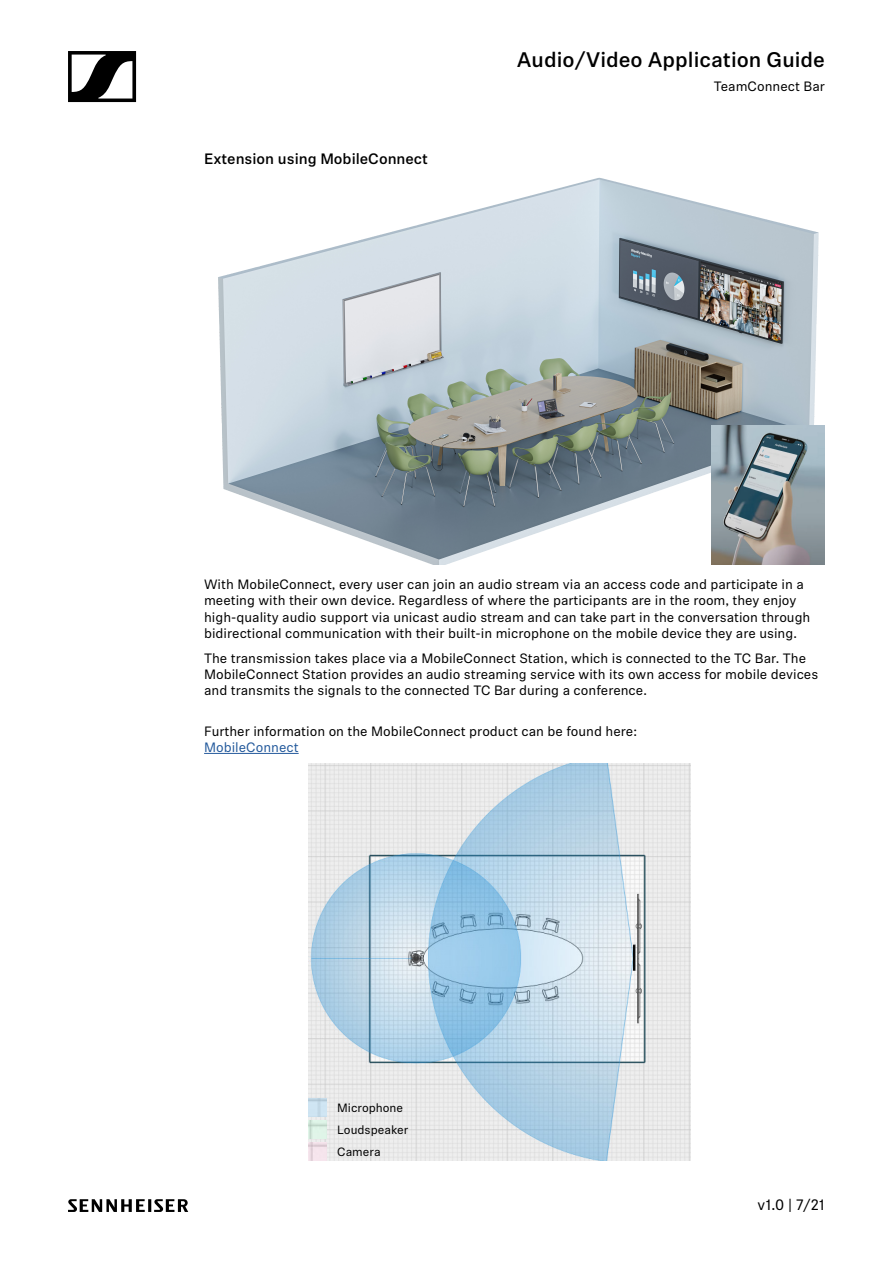
<style>
.page{position:relative;width:893px;height:1263px;background:#fff}
.page>*{position:absolute;margin:0;border:0;box-sizing:border-box;transform-origin:0 0}
.t1{font:500 21px "Sennheiser Neue";color:#000}
.t2{font:500 15px "Sennheiser Neue";color:#000}
.t3{font:15px "Sennheiser Neue";color:#000}
.t4{font:13.5px/16.2px "Sennheiser Neue";color:#000}
.t5{font:13.5px "Sennheiser Neue";color:#245a9c}
.t6{font:12px/22px "Sennheiser Neue";color:#000}
</style>
<div class="page">
<svg style="left:68px;top:51px;width:68px;height:51px"></svg>
<svg style="left:68px;top:1199px;width:120px;height:13px"></svg>
<hr style="left:204px;top:753px;width:95px;height:1px;background:#245a9c">
<img style="left:218px;top:177px;width:601px;height:387px">
<img style="left:308px;top:763px;width:382px;height:398px">
<img style="left:308px;top:1098px;width:19px;height:19px">
<img style="left:308px;top:1120px;width:19px;height:19px">
<img style="left:308px;top:1143px;width:19px;height:18px">
<img style="left:712px;top:425px;width:113px;height:139px">
<p class="t2" style="left:204px;top:149px;width:225px">Extension using MobileConnect</p>
<h1 class="t1" style="left:517px;top:45px;width:310px">Audio/Video Application Guide</h1>
<p class="t4" style="left:714px;top:78px;width:113px">TeamConnect Bar</p>
<p class="t4" style="left:204px;top:576px;width:608px">With MobileConnect, every user can join an audio stream via an access code and participate in a meeting with their own device. Regardless of where the participants are in the room, they enjoy high-quality audio support via unicast audio stream and can take part in the conversation through bidirectional communication with their built-in microphone on the mobile device they are using.</p>
<p class="t4" style="left:204px;top:649px;width:616px">The transmission takes place via a MobileConnect Station, which is connected to the TC Bar. The<br>MobileConnect Station provides an audio streaming service with its own access for mobile devices and transmits the signals to the connected TC Bar during a conference.</p>
<p class="t4" style="left:204px;top:722px;width:434px">Further information on the MobileConnect product can be found here:</p>
<p class="t5" style="left:204px;top:738px;width:96px">MobileConnect</p>
<p class="t6" style="left:337px;top:1096px;width:73px">Microphone<br>Loudspeaker<br>Camera</p>
<p class="t3" style="left:757px;top:1195px;width:69px">v1.0 | 7/21</p>
</div>
